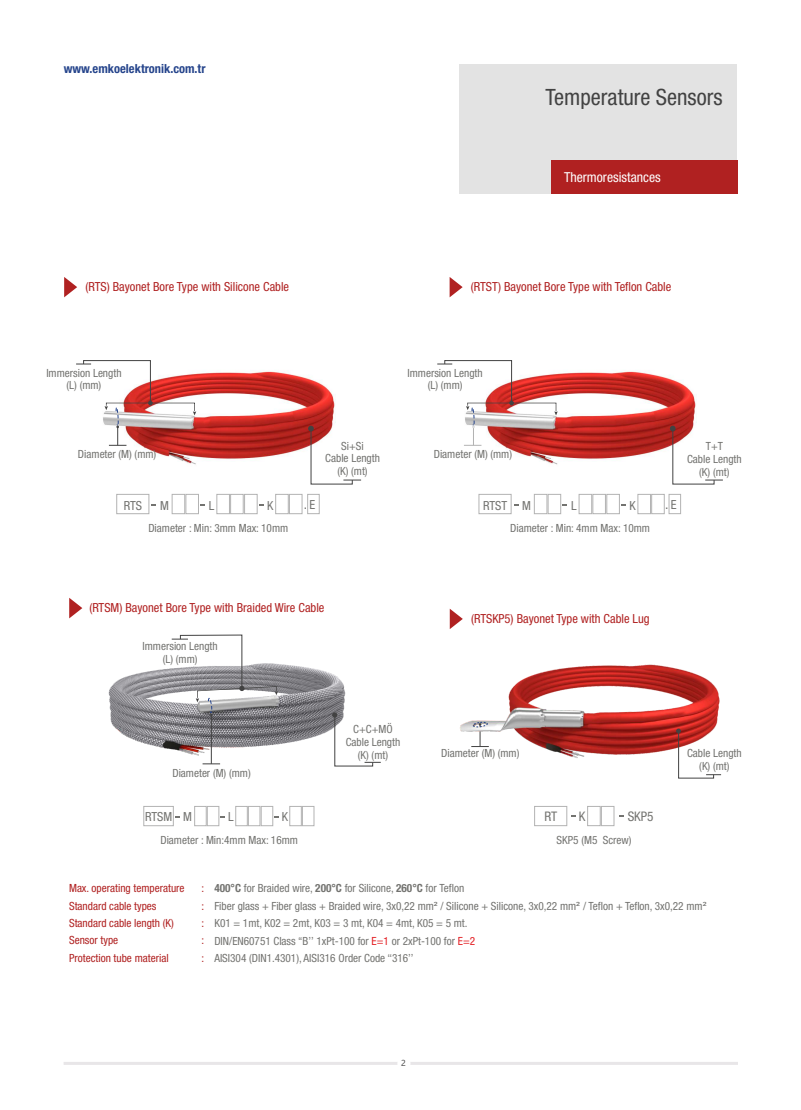
<style>
.page{position:relative;width:801px;height:1110px;background:#fff}
.page>*{position:absolute;margin:0;border:0;box-sizing:border-box;transform-origin:0 0}
.t1{font:condensed 22.5px "Helvetica Neue LT Pro";color:#424242}
.t2{font:condensed 14.12px "Helvetica Neue LT Pro";color:#737370}
.t3{font:condensed 13.75px "Helvetica Neue LT Pro";color:#fff}
.t4{font:condensed 13.25px "Helvetica Neue LT Pro";color:#737370}
.t5{font:condensed 12.5px "Helvetica Neue LT Pro";color:#b02121}
.t6{font:700 condensed 12.5px "Helvetica Neue LT Pro";color:#26458c}
.t7{font:condensed 12.5px "Helvetica Neue LT Pro";color:#737370}
.t8{font:condensed 11.25px/12.9px "Helvetica Neue LT Pro";color:#737370;text-align:center}
.t9{font:condensed 11.25px/17.4px "Helvetica Neue LT Pro";color:#b02121}
.t10{font:11.25px "Arial";color:#737370}
.t11{font:8.75px "Ebrima";color:#424242}
.s1{font-size:12.5px}
.s2{font-weight:700}
.s3{font-family:"Arial";font-weight:700;font-stretch:normal}
.s4{font-family:"Arial";font-stretch:normal}
.s5{color:#e31f24}
</style>
<div class="page">
<img style="left:142px;top:371px;width:193px;height:94px">
<svg style="left:64px;top:277px;width:13px;height:20px"></svg>
<svg style="left:308px;top:425px;width:53px;height:59px"></svg>
<img style="left:108px;top:664px;width:246px;height:103px">
<div style="left:459px;top:64px;width:278px;height:130px;background:#e3e3e3"></div>
<div style="left:551px;top:160px;width:186px;height:34px;background:#b02121"></div>
<svg style="left:450px;top:277px;width:13px;height:20px"></svg>
<img style="left:460px;top:664px;width:260px;height:94px">
<svg style="left:450px;top:609px;width:13px;height:20px"></svg>
<svg style="left:676px;top:728px;width:45px;height:50px"></svg>
<img style="left:504px;top:371px;width:193px;height:94px">
<svg style="left:670px;top:425px;width:53px;height:59px"></svg>
<svg style="left:69px;top:598px;width:13px;height:20px"></svg>
<div style="left:143px;top:805px;width:31px;height:20px;border:1px solid #b3b3b3"></div>
<div style="left:194px;top:805px;width:12px;height:20px;border:1px solid #b3b3b3"></div>
<div style="left:207px;top:805px;width:12px;height:20px;border:1px solid #b3b3b3"></div>
<div style="left:235px;top:805px;width:13px;height:20px;border:1px solid #b3b3b3"></div>
<div style="left:248px;top:805px;width:12px;height:20px;border:1px solid #b3b3b3"></div>
<div style="left:261px;top:805px;width:12px;height:20px;border:1px solid #b3b3b3"></div>
<div style="left:289px;top:805px;width:13px;height:20px;border:1px solid #b3b3b3"></div>
<div style="left:302px;top:805px;width:12px;height:20px;border:1px solid #b3b3b3"></div>
<svg style="left:332px;top:712px;width:49px;height:54px"></svg>
<svg style="left:203px;top:763px;width:17px;height:1px"></svg>
<hr style="left:211px;top:714px;width:1px;height:49px;background:#424242">
<svg style="left:63px;top:1062px;width:675px;height:2px"></svg>
<div style="left:397px;top:1056px;width:13px;height:13px;background:#fff;border-radius:50%"></div>
<svg style="left:471px;top:721px;width:18px;height:26px"></svg>
<svg style="left:76px;top:360px;width:120px;height:86px"></svg>
<svg style="left:437px;top:360px;width:121px;height:86px"></svg>
<div style="left:534px;top:805px;width:33px;height:20px;border:1px solid #b3b3b3"></div>
<div style="left:587px;top:805px;width:13px;height:20px;border:1px solid #b3b3b3"></div>
<div style="left:601px;top:805px;width:13px;height:20px;border:1px solid #b3b3b3"></div>
<svg style="left:172px;top:634px;width:106px;height:82px"></svg>
<div style="left:116px;top:494px;width:33px;height:20px;border:1px solid #b3b3b3"></div>
<div style="left:172px;top:494px;width:13px;height:20px;border:1px solid #b3b3b3"></div>
<div style="left:186px;top:494px;width:13px;height:20px;border:1px solid #b3b3b3"></div>
<div style="left:216px;top:494px;width:14px;height:20px;border:1px solid #b3b3b3"></div>
<div style="left:230px;top:494px;width:13px;height:20px;border:1px solid #b3b3b3"></div>
<div style="left:244px;top:494px;width:13px;height:20px;border:1px solid #b3b3b3"></div>
<div style="left:275px;top:494px;width:14px;height:20px;border:1px solid #b3b3b3"></div>
<div style="left:289px;top:494px;width:13px;height:20px;border:1px solid #b3b3b3"></div>
<div style="left:307px;top:494px;width:12px;height:20px;border:1px solid #b3b3b3"></div>
<div style="left:478px;top:494px;width:33px;height:20px;border:1px solid #b3b3b3"></div>
<div style="left:534px;top:494px;width:13px;height:20px;border:1px solid #b3b3b3"></div>
<div style="left:548px;top:494px;width:13px;height:20px;border:1px solid #b3b3b3"></div>
<div style="left:579px;top:494px;width:13px;height:20px;border:1px solid #b3b3b3"></div>
<div style="left:592px;top:494px;width:14px;height:20px;border:1px solid #b3b3b3"></div>
<div style="left:606px;top:494px;width:14px;height:20px;border:1px solid #b3b3b3"></div>
<div style="left:637px;top:494px;width:14px;height:20px;border:1px solid #b3b3b3"></div>
<div style="left:651px;top:494px;width:13px;height:20px;border:1px solid #b3b3b3"></div>
<div style="left:669px;top:494px;width:12px;height:20px;border:1px solid #b3b3b3"></div>
<p class="t6" style="left:64px;top:64px;width:143px">www.emkoelektronik.com.tr</p>
<h1 class="t1" style="left:545px;top:89px;width:179px">Temperature Sensors</h1>
<p class="t3" style="left:564px;top:172px;width:98px">Thermoresistances</p>
<p class="t5" style="left:85px;top:282px;width:205px">(RTS) Bayonet Bore Type with Silicone Cable</p>
<p class="t5" style="left:471px;top:282px;width:202px">(RTST) Bayonet Bore Type with Teflon Cable</p>
<p class="t8" style="left:46px;top:367px;width:77px">Immersion Length (L) (mm)</p>
<p class="t8" style="left:407px;top:367px;width:77px">Immersion Length (L) (mm)</p>
<p class="t8" style="left:78px;top:449px;width:80px">Diameter (M) (mm)</p>
<p class="t8" style="left:325px;top:440px;width:56px">Si+Si<br>Cable Length (K) (mt)</p>
<p class="t8" style="left:434px;top:449px;width:80px">Diameter (M) (mm)</p>
<p class="t8" style="left:687px;top:441px;width:56px">T+T<br>Cable Length (K) (mt)</p>
<p class="t7" style="left:124px;top:500px;width:20px">RTS</p>
<p class="t7" style="left:160px;top:500px;width:10px">M</p>
<p class="t7" style="left:209px;top:500px;width:7px">L</p>
<p class="t7" style="left:267px;top:500px;width:8px">K</p>
<p class="t2" style="left:304px;top:499px;width:13px">.<span class="s1">E</span></p>
<p class="t7" style="left:483px;top:500px;width:49px">RTST M</p>
<p class="t7" style="left:571px;top:500px;width:7px">L</p>
<p class="t7" style="left:629px;top:500px;width:8px">K</p>
<p class="t2" style="left:665px;top:499px;width:13px">.<span class="s1">E</span></p>
<p class="t8" style="left:148px;top:523px;width:141px">Diameter : Min: 3mm Max: 10mm</p>
<p class="t5" style="left:89px;top:602px;width:237px">(RTSM) Bayonet Bore Type with Braided Wire Cable</p>
<p class="t8" style="left:143px;top:641px;width:77px">Immersion Length (L) (mm)</p>
<p class="t8" style="left:172px;top:768px;width:80px">Diameter (M) (mm)</p>
<p class="t7" style="left:145px;top:811px;width:48px">RTSM M</p>
<p class="t7" style="left:228px;top:811px;width:7px">L</p>
<p class="t7" style="left:282px;top:811px;width:8px">K</p>
<p class="t8" style="left:160px;top:834px;width:139px">Diameter : Min:4mm Max: 16mm</p>
<p class="t8" style="left:346px;top:723px;width:56px">C+C+MÖ<br>Cable Length (K) (mt)</p>
<p class="t8" style="left:510px;top:523px;width:141px">Diameter : Min: 4mm Max: 10mm</p>
<p class="t5" style="left:471px;top:613px;width:180px">(RTSKP5) Bayonet Type with Cable Lug</p>
<p class="t8" style="left:441px;top:748px;width:80px">Diameter (M) (mm)</p>
<p class="t8" style="left:687px;top:747px;width:56px">Cable Length (K) (mt)</p>
<p class="t4" style="left:544px;top:810px;width:14px">RT</p>
<p class="t4" style="left:579px;top:810px;width:8px">K</p>
<p class="t4" style="left:628px;top:810px;width:27px">SKP5</p>
<p class="t8" style="left:556px;top:834px;width:76px">SKP5 (M5 Screw)</p>
<p class="t9" style="left:69px;top:880px;width:117px">Max. operating temperature<br>Standard cable types<br>Standard cable length (K)<br>Sensor type<br>Protection tube material</p>
<p class="t9" style="left:201px;top:880px;width:4px;text-align:justify">: : : : :</p>
<p class="t8" style="left:214px;top:880px;width:493px;line-height:17.4px;text-align:left"><span class="s2">400</span><span class="s3">°</span><span class="s2">C</span> for Braided wire, <span class="s2">200</span><span class="s3">°</span><span class="s2">C</span> for Silicone, <span class="s2">260</span><span class="s3">°</span><span class="s2">C</span> for Teflon<br>Fiber glass + Fiber glass + Braided wire, 3x0,22 mm / Silicone + Silicone, 3x0,22 mm / Teflon + Teflon, 3x0,22 mm<span class="s4">²<br></span>K01 = 1mt, K02 = 2mt, K03 = 3 mt, K04 = 4mt, K05 = 5 mt.<br>DIN/EN60751 Class ‘‘B’’ 1xPt-100 for <span class="s5">E=1</span> or 2xPt-100 for <span class="s5">E=2<br></span>AISI304 (DIN1.4301), AISI316 Order Code ‘‘316’’</p>
<p class="t10" style="left:434px;top:901px;width:5px">²</p>
<p class="t10" style="left:576px;top:901px;width:5px">²</p>
<p class="t11" style="left:401px;top:1059px;width:6px">2</p>
</div>
